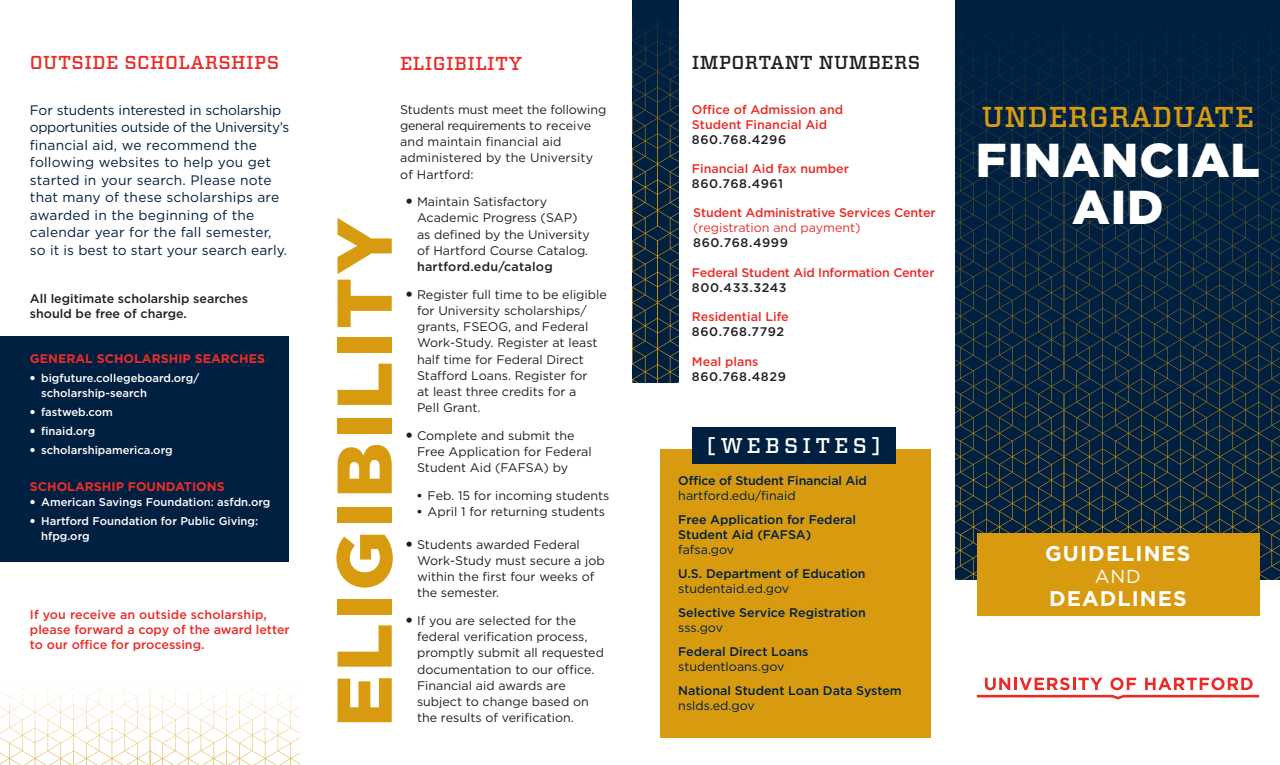
<style>
.page{position:relative;width:1280px;height:765px;background:#fff}
.page>*{position:absolute;margin:0;border:0;box-sizing:border-box;transform-origin:0 0}
.t1{font:900 77.38px "Gotham";letter-spacing:.05em;color:#d89b0f}
.t2{font:900 47.5px "Gotham";letter-spacing:.02em;color:#fff}
.t3{font:500 28.75px "Vitesse";letter-spacing:.02em;color:#d89b0f}
.t4{font:700 21.25px "Gotham";letter-spacing:.05em;color:#fff}
.t5{font:500 21.25px "Vitesse";letter-spacing:.2em;color:#fff}
.t6{font:500 18.75px "Vitesse";letter-spacing:.02em;color:#ea2c28}
.t7{font:500 18.75px "Vitesse";letter-spacing:.02em;color:#231f20}
.t8{font:18.75px "Gotham";color:#fff}
.t9{font:13.75px/17.5px "Gotham";letter-spacing:.015em;color:#002041}
.t10{font:12.5px/16.2px "Gotham";color:#231f20}
.t11{font:500 12.5px/15px "Gotham";color:#ea2c28}
.t12{font:500 12.5px/15px "Gotham";color:#002041}
.t13{font:12.5px "Gotham";color:#002041}
.t14{font:500 12.5px/15px "Gotham";color:#231f20}
.t15{font:700 12.5px "Gotham";color:#ea2c28}
.t16{font:500 11.25px/15px "Gotham";color:#fff}
.s1{color:#231f20}
.s2{font-weight:400}
.s3{color:#ea2c28}
.s4{font-weight:900;font-size:13.75px}
.s5{font-style:italic}
.s6{font-weight:500}
.s7{font-weight:700}
.s8{font-weight:900}
</style>
<div class="page">
<div style="left:0;top:336px;width:289px;height:226px;background:#002041"></div>
<svg style="left:955px;top:0;width:324px;height:580px;background:#0a263e"></svg>
<div style="left:976px;top:533px;width:282px;height:83px;background:#d89b0f"></div>
<div style="left:660px;top:449px;width:270px;height:289px;background:#d89b0f"></div>
<div style="left:692px;top:427px;width:203px;height:37px;background:#002041"></div>
<svg style="left:632px;top:0;width:46px;height:382px;background:#10293d"></svg>
<svg style="left:0;top:687px;width:299px;height:78px"></svg>
<svg style="left:976px;top:677px;width:282px;height:22px"></svg>
<p class="t6" style="left:30px;top:50px;width:251px">OUTSIDE SCHOLARSHIPS</p>
<p class="t9" style="left:30px;top:101px;width:261px">For students interested in scholarship opportunities outside of the University’s financial aid, we recommend the following websites to help you get started in your search. Please note that many of these scholarships are awarded in the beginning of the calendar year for the fall semester, so it is best to start your search early.</p>
<p class="t3" style="left:981px;top:98px;width:274px">UNDERGRADUATE</p>
<p class="t7" style="left:692px;top:50px;width:230px">IMPORTANT NUMBERS</p>
<p class="t11" style="left:692px;top:102px;width:153px">Office of Admission and<br>Student Financial Aid<br><span class="s1">860.768.4296</span></p>
<p class="t11" style="left:692px;top:161px;width:158px">Financial Aid fax number<br><span class="s1">860.768.4961</span></p>
<p class="t11" style="left:693px;top:205px;width:244px">Student Administrative Services Center <span class="s2">(registration and payment)<br></span><span class="s1">860.768.4999</span></p>
<p class="t11" style="left:692px;top:265px;width:244px">Federal Student Aid Information Center<br><span class="s1">800.433.3243</span></p>
<p class="t11" style="left:692px;top:309px;width:98px">Residential Life<br><span class="s1">860.768.7792</span></p>
<p class="t14" style="left:692px;top:354px;width:95px"><span class="s3">Meal plans<br></span>860.768.4829</p>
<p class="t6" style="left:400px;top:51px;width:123px">ELIGIBILITY</p>
<p class="t10" style="left:400px;top:101px;width:208px">Students must meet the following general requirements to receive and maintain financial aid administered by the University of Hartford:</p>
<p class="t10" style="left:417px;top:193px;width:174px;text-indent:-11px"><span class="s4">•</span> Maintain Satisfactory<br>Academic Progress (SAP) as defined by the University of Hartford Course Catalog<span class="s5">. </span><span class="s6">hartford.edu/catalog</span></p>
<p class="t10" style="left:417px;top:286px;width:191px;text-indent:-11px"><span class="s4">•</span> Register full time to be eligible for University scholarships/ grants, FSEOG, and Federal<br>Work-Study. Register at least half time for Federal Direct<br>Stafford Loans. Register for<br>at least three credits for a<br>Pell Grant.</p>
<p class="t10" style="left:417px;top:427px;width:176px;text-indent:-11px"><span class="s4">•</span> Complete and submit the<br>Free Application for Federal<br>Student Aid (FAFSA) by</p>
<p class="t10" style="left:416px;top:487px;width:195px"><span class="s7">•</span> Feb. 15 for incoming students</p>
<p class="t10" style="left:416px;top:503px;width:190px"><span class="s7">•</span> April 1 for returning students</p>
<p class="t10" style="left:417px;top:536px;width:189px;text-indent:-11px"><span class="s4">•</span> Students awarded Federal<br>Work-Study must secure a job within the first four weeks of the semester.</p>
<p class="t10" style="left:417px;top:612px;width:188px;text-indent:-11px"><span class="s4">•</span> If you are selected for the federal verification process, promptly submit all requested documentation to our office.<br>Financial aid awards are subject to change based on</p>
<p class="t2" style="left:975px;top:127px;width:285px">FINANCIAL</p>
<p class="t2" style="left:1071px;top:175px;width:93px">AID</p>
<p class="t1" style="left:311px;top:727px;width:511px;rotate:-90deg">ELIGIBILITY</p>
<p class="t14" style="left:30px;top:291px;width:219px">All legitimate scholarship searches should be free of charge.</p>
<p class="t15" style="left:30px;top:351px;width:237px">GENERAL SCHOLARSHIP SEARCHES</p>
<p class="t16" style="left:41px;top:371px;width:159px;text-indent:-11px"><span class="s8">•</span> bigfuture.collegeboard.org/ scholarship-search</p>
<p class="t16" style="left:30px;top:404px;width:84px"><span class="s8">•</span> fastweb.com</p>
<p class="t16" style="left:30px;top:423px;width:67px"><span class="s8">•</span> finaid.org</p>
<p class="t16" style="left:30px;top:442px;width:144px"><span class="s8">•</span> scholarshipamerica.org</p>
<p class="t15" style="left:30px;top:479px;width:196px">SCHOLARSHIP FOUNDATIONS</p>
<p class="t16" style="left:30px;top:495px;width:242px"><span class="s8">•</span> American Savings Foundation: asfdn.org</p>
<p class="t16" style="left:41px;top:514px;width:218px;text-indent:-11px"><span class="s8">•</span> Hartford Foundation for Public Giving: hfpg.org</p>
<p class="t5" style="left:706px;top:432px;width:175px">[WEBSITES]</p>
<p class="t12" style="left:678px;top:473px;width:190px">Office of Student Financial Aid</p>
<p class="t13" style="left:678px;top:487px;width:119px">hartford.edu/finaid</p>
<p class="t12" style="left:678px;top:512px;width:179px">Free Application for Federal<br>Student Aid (FAFSA)</p>
<p class="t13" style="left:678px;top:541px;width:57px">fafsa.gov</p>
<p class="t12" style="left:678px;top:566px;width:189px">U.S. Department of Education</p>
<p class="t13" style="left:678px;top:580px;width:112px">studentaid.ed.gov</p>
<p class="t12" style="left:678px;top:605px;width:189px">Selective Service Registration</p>
<p class="t13" style="left:678px;top:619px;width:46px">sss.gov</p>
<p class="t12" style="left:678px;top:644px;width:132px">Federal Direct Loans</p>
<p class="t13" style="left:678px;top:658px;width:108px">studentloans.gov</p>
<p class="t12" style="left:678px;top:683px;width:225px">National Student Loan Data System</p>
<p class="t13" style="left:678px;top:697px;width:78px">nslds.ed.gov</p>
<p class="t4" style="left:1045px;top:539px;width:147px">GUIDELINES</p>
<p class="t8" style="left:1094px;top:565px;width:48px">AND</p>
<p class="t4" style="left:1048px;top:584px;width:139px">DEADLINES</p>
<p class="t11" style="left:30px;top:607px;width:261px">If you receive an outside scholarship, please forward a copy of the award letter to our office for processing.</p>
<p class="t10" style="left:417px;top:709px;width:158px">the results of verification.</p>
</div>
